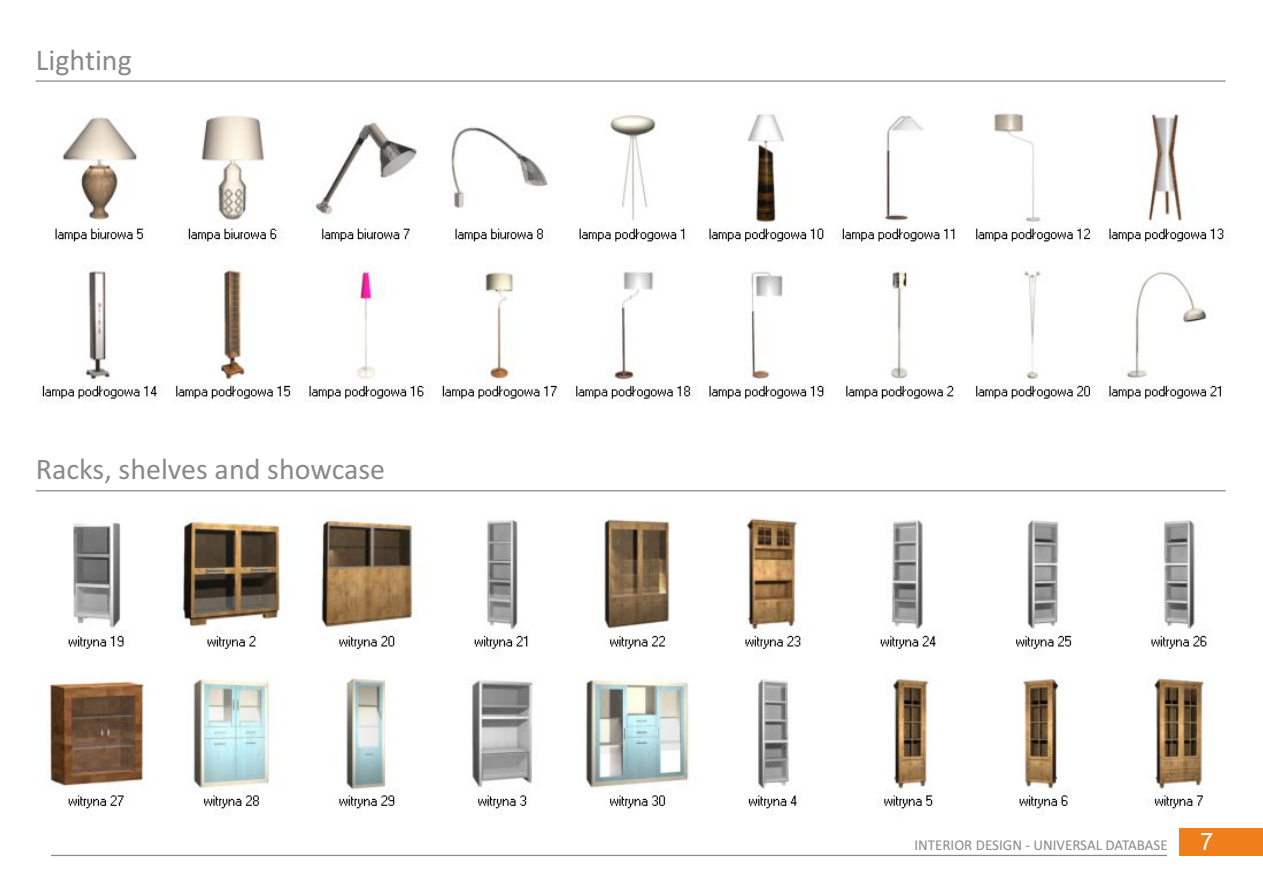
<style>
.page{position:relative;width:1263px;height:893px;background:#fff}
.page>*{position:absolute;margin:0;border:0;box-sizing:border-box;transform-origin:0 0}
.t1{font:30px "Calibri";color:#898989}
.t2{font:24px "Arial";color:#fefefe}
.t3{font:15px "Calibri";color:#898989}
</style>
<div class="page">
<hr style="left:36px;top:80px;width:1189px;height:2px;background:#898989">
<hr style="left:36px;top:490px;width:1189px;height:1px;background:#898989">
<img style="left:42px;top:112px;width:1182px;height:291px">
<img style="left:47px;top:515px;width:1160px;height:300px">
<div style="left:1180px;top:828px;width:83px;height:27px;background:#ef7f1a"></div>
<hr style="left:51px;top:855px;width:1116px;height:1px;background:#898989">
<p class="t1" style="left:36px;top:47px;width:97px">Lighting</p>
<p class="t1" style="left:36px;top:457px;width:351px">Racks, shelves and showcase</p>
<p class="t3" style="left:914px;top:839px;width:255px">INTERIOR DESIGN - UNIVERSAL DATABASE</p>
<p class="t2" style="left:1200px;top:832px;width:15px">7</p>
</div>
